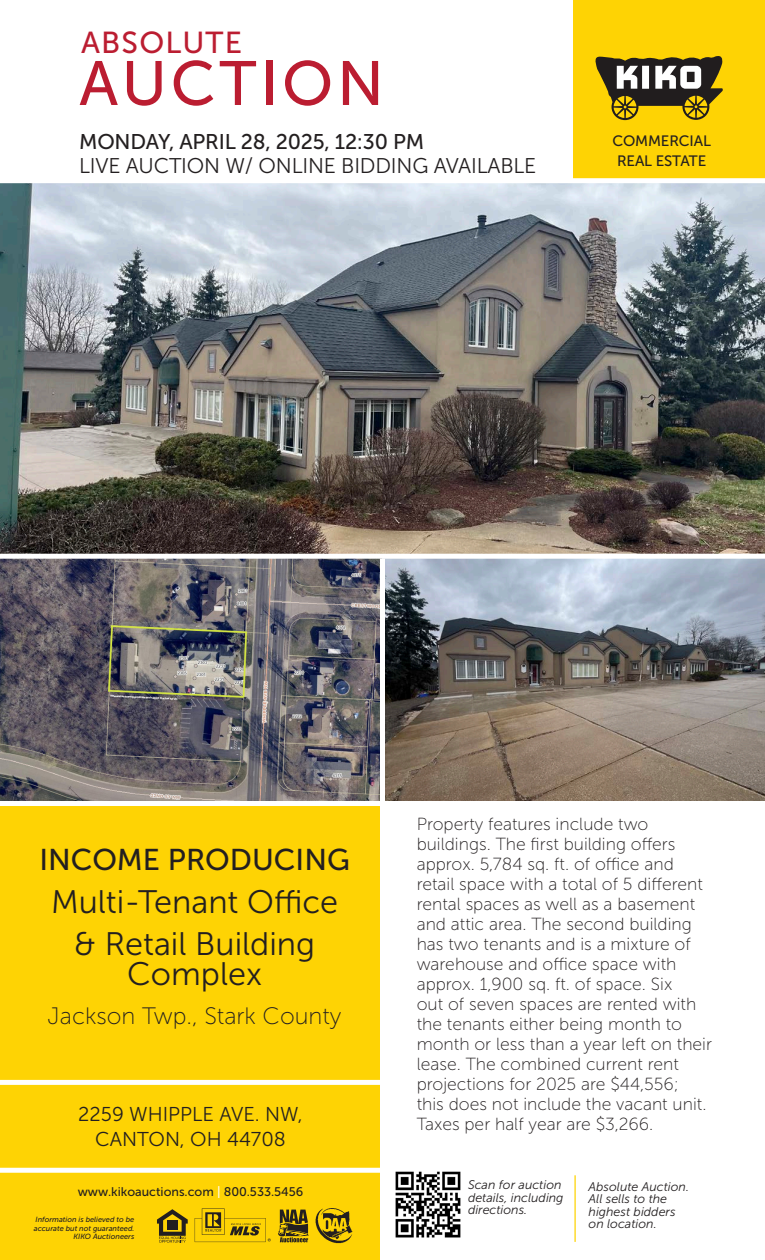
<style>
.page{position:relative;width:765px;height:1260px;background:#fff}
.page>*{position:absolute;margin:0;border:0;box-sizing:border-box;transform-origin:0 0}
.t1{font:62.38px "Museo Sans 500";letter-spacing:.06em;color:#bb1d31}
.t2{font:32.5px/42.5px "Museo Sans 300";color:#231f20;text-align:center}
.t3{font:30.25px "Museo Sans 500";letter-spacing:.04em;color:#bb1d31}
.t4{font:30px "Museo Sans 500";color:#231f20}
.t5{font:23.75px "Museo Sans 100";color:#231f20}
.t6{font:21.25px "Museo Sans 300";letter-spacing:-.01em;color:#231f20}
.t7{font:21.25px "Museo Sans 500";letter-spacing:-.01em;color:#231f20}
.t8{font:20px/25px "Museo Sans 300";color:#231f20;text-align:center}
.t9{font:17.5px/20px "Museo Sans 100";color:#231f20}
.t10{font:15px/20px "Museo Sans 500";letter-spacing:-.01em;color:#231f20;text-align:center}
.t11{font:italic 12.5px/12.5px "Museo Sans 300";color:#231f20}
.t12{font:12.5px "Museo Sans 500";color:#231f20}
.t13{font:italic 7.5px/8.8px "Museo Sans 500";color:#231f20;text-align:right}
.s1{color:#fff}
</style>
<div class="page">
<img style="left:0;top:559px;width:765px;height:242px">
<img style="left:0;top:183px;width:765px;height:371px">
<div style="left:574px;top:0;width:191px;height:180px;background:#fed304"></div>
<svg style="left:595px;top:56px;width:128px;height:64px"></svg>
<div style="left:0;top:178px;width:765px;height:5px;background:#fff"></div>
<div style="left:0;top:801px;width:384px;height:459px;background:#fed304"></div>
<img style="left:395px;top:1171px;width:66px;height:67px">
<hr style="left:574px;top:1175px;width:2px;height:67px;background:#fed304">
<div style="left:0;top:1168px;width:389px;height:5px;background:#fff"></div>
<div style="left:0;top:1080px;width:389px;height:5px;background:#fff"></div>
<svg style="left:278px;top:1210px;width:31px;height:32px"></svg>
<svg style="left:195px;top:1208px;width:76px;height:34px"></svg>
<svg style="left:157px;top:1209px;width:31px;height:34px"></svg>
<img style="left:316px;top:1208px;width:36px;height:36px">
<div style="left:0;top:801px;width:385px;height:5px;background:#fff"></div>
<div style="left:380px;top:559px;width:5px;height:701px;background:#fff"></div>
<p class="t3" style="left:81px;top:26px;width:163px">ABSOLUTE</p>
<p class="t1" style="left:79px;top:49px;width:306px">AUCTION</p>
<p class="t7" style="left:79px;top:130px;width:347px">MONDAY, APRIL 28, 2025, 12:30 PM</p>
<p class="t6" style="left:79px;top:154px;width:459px">LIVE AUCTION W/ ONLINE BIDDING AVAILABLE</p>
<p class="t10" style="left:612px;top:131px;width:100px">COMMERCIAL<br>REAL ESTATE</p>
<p class="t4" style="left:39px;top:844px;width:312px">INCOME PRODUCING</p>
<p class="t2" style="left:51px;top:881px;width:289px">Multi-Tenant Office &amp; Retail Building</p>
<p class="t2" style="left:127px;top:953px;width:136px">Complex</p>
<p class="t5" style="left:48px;top:1003px;width:295px">Jackson Twp., Stark County</p>
<p class="t8" style="left:78px;top:1102px;width:226px">2259 WHIPPLE AVE. NW,<br>CANTON, OH 44708</p>
<p class="t12" style="left:78px;top:1185px;width:227px">www.kikoauctions.com <span class="s1">|</span> 800.533.5456</p>
<p class="t13" style="left:34px;top:1215px;width:102px">Information is believed to be accurate but not guaranteed.<br>KIKO Auctioneers</p>
<p class="t9" style="left:417px;top:814px;width:297px">Property features include two buildings. The first building offers approx. 5,784 sq. ft. of office and retail space with a total of 5 different rental spaces as well as a basement and attic area. The second building has two tenants and is a mixture of warehouse and office space with approx. 1,900 sq. ft. of space. Six<br>out of seven spaces are rented with the tenants either being month to month or less than a year left on their lease. The combined current rent projections for 2025 are $44,556;<br>this does not include the vacant unit.<br>Taxes per half year are $3,266.</p>
<p class="t11" style="left:468px;top:1179px;width:97px">Scan for auction details, including directions.</p>
<p class="t11" style="left:589px;top:1180px;width:102px">Absolute Auction.<br>All sells to the highest bidders on location.</p>
</div>
